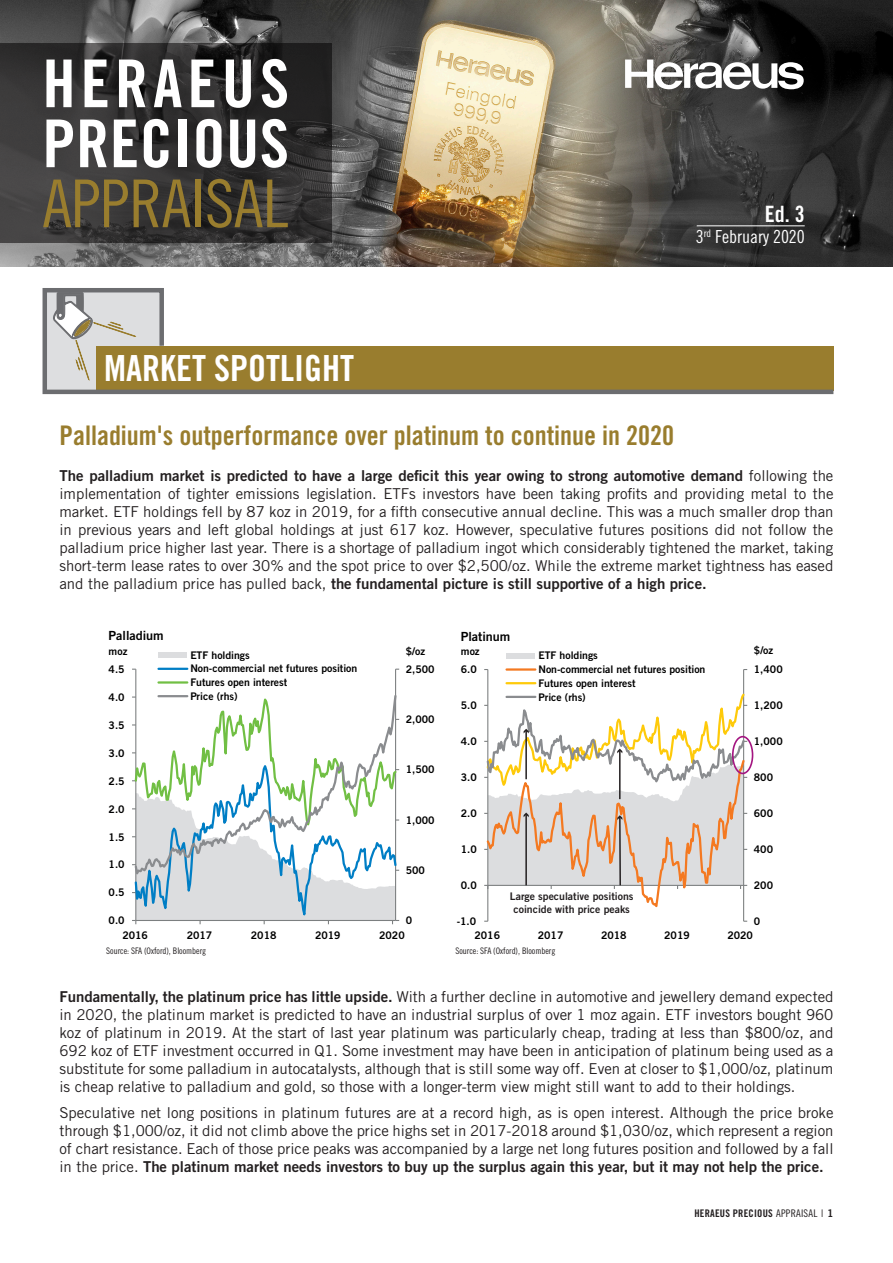
<style>
.page{position:relative;width:893px;height:1263px;background:#fff}
.page>*{position:absolute;margin:0;border:0;box-sizing:border-box;transform-origin:0 0}
.t1{font:66px "Trade Gothic LT Std Cn 18";letter-spacing:-.005em;color:#997d2e}
.t2{font:66px "Trade Gothic LT Std Bd Cn 20";letter-spacing:.01em;color:#fff}
.t3{font:66px "Trade Gothic LT Std Bd Cn 20";letter-spacing:.075em;color:#fff}
.Kapitel_groß{font:36px "Trade Gothic LT Std Bd Cn 20";color:#fff}
.Headline{font:27px "Trade Gothic LT Std Bd Cn 20";color:#997d2e}
.t4{font:22.5px "Trade Gothic LT Std Bd Cn 20";color:#fff}
.t5{font:18px "Trade Gothic LT Std Cn 18";color:#fff}
.Paragraph_Style_2{font:15px/18px "Trade Gothic LT Std";letter-spacing:-.005em;color:#231f20;text-align:justify}
.t6{font:12.6px "Trade Gothic LT Std Bd 2";color:#000001}
.t7{font:10.5px/13.8px "Trade Gothic LT Std Bd 2";letter-spacing:-.005em;color:#000001}
.t8{font:10.5px/12.6px "Trade Gothic LT Std Bd 2";color:#231f20;text-align:center}
.t9{font:10.5px "Trade Gothic LT Std Bd Cn 20";letter-spacing:.02em;color:#231f20}
.Copy{font:9px "Trade Gothic LT Std Cn 18";letter-spacing:-.005em;color:#231f20}
.s1{font-family:"Trade Gothic LT Std Bd 2"}
.s2{font-family:"Trade Gothic LT Std Cn 18"}
.s3{font-family:"Trade Gothic LT Std";font-weight:300}
</style>
<div class="page">
<img style="left:0;top:0;width:893px;height:267px">
<svg style="left:625px;top:60px;width:179px;height:29px"></svg>
<svg style="left:0;top:44px;width:332px;height:199px;background:#323131"></svg>
<svg style="left:42px;top:288px;width:792px;height:107px"></svg>
<svg style="left:53px;top:292px;width:83px;height:92px;background:#c4bead"></svg>
<hr style="left:697px;top:225px;width:108px;height:1px;background:#fff">
<hr style="left:395px;top:669px;width:1px;height:251px;background:#7c7f80">
<hr style="left:135px;top:669px;width:1px;height:251px;background:#7c7f80">
<svg style="left:132px;top:696px;width:267px;height:229px"></svg>
<svg style="left:133px;top:693px;width:265px;height:187px"></svg>
<div style="left:158px;top:652px;width:29px;height:6px;background:#dcdddf"></div>
<hr style="left:158px;top:668px;width:29px;height:2px;background:#007ec5">
<hr style="left:158px;top:681px;width:29px;height:3px;background:#71bf44">
<hr style="left:158px;top:695px;width:29px;height:2px;background:#8a8c8f">
<hr style="left:743px;top:669px;width:1px;height:252px;background:#7c7f80">
<hr style="left:487px;top:669px;width:1px;height:252px;background:#7c7f80">
<div style="left:507px;top:653px;width:28px;height:6px;background:#dcdddf"></div>
<hr style="left:507px;top:668px;width:28px;height:3px;background:#f47921">
<hr style="left:507px;top:682px;width:28px;height:2px;background:#feca0a">
<div style="left:732px;top:736px;width:21px;height:38px;border:2px solid #a41681;border-radius:50%"></div>
<svg style="left:484px;top:692px;width:263px;height:220px"></svg>
<p class="t3" style="left:43px;top:44px;width:248px">HERAEUS</p>
<p class="t2" style="left:43px;top:104px;width:248px">PRECIOUS</p>
<p class="t1" style="left:43px;top:164px;width:247px">APPRAISAL</p>
<p class="t4" style="left:765px;top:200px;width:41px">Ed. 3</p>
<p class="t5" style="left:696px;top:226px;width:111px">3<sup>rd</sup> February 2020</p>
<p class="Kapitel_groß" style="left:104px;top:346px;width:251px">MARKET SPOTLIGHT</p>
<p class="Headline" style="left:60px;top:419px;width:616px">Palladium's outperformance over platinum to continue in 2020</p>
<p class="Paragraph_Style_2" style="left:60px;top:466px;width:775px"><span class="s1">The palladium market is predicted to have a large deficit this year owing to strong automotive demand</span> following the implementation of tighter emissions legislation. ETFs investors have been taking profits and providing metal to the market. ETF holdings fell by 87 koz in 2019, for a fifth consecutive annual decline. This was a much smaller drop than in previous years and left global holdings at just 617 koz. However, speculative futures positions did not follow the palladium price higher last year. There is a shortage of palladium ingot which considerably tightened the market, taking short-term lease rates to over 30% and the spot price to over $2,500/oz. While the extreme market tightness has eased and the palladium price has pulled back, <span class="s1">the fundamental picture is still supportive of a high price.</span></p>
<p class="t6" style="left:109px;top:628px;width:57px">Palladium</p>
<p class="t7" style="left:109px;top:644px;width:20px">moz</p>
<p class="t7" style="left:190px;top:648px;width:168px">ETF holdings<br>Non-commercial net futures position<br>Futures open interest<br>Price (rhs)</p>
<p class="t7" style="left:109px;top:662px;width:18px">4.5</p>
<p class="t7" style="left:109px;top:690px;width:18px">4.0</p>
<p class="t7" style="left:109px;top:718px;width:18px">3.5</p>
<p class="t7" style="left:109px;top:746px;width:18px">3.0</p>
<p class="t7" style="left:109px;top:774px;width:18px">2.5</p>
<p class="t7" style="left:109px;top:802px;width:18px">2.0</p>
<p class="t7" style="left:109px;top:830px;width:18px">1.5</p>
<p class="t7" style="left:109px;top:858px;width:18px">1.0</p>
<p class="t7" style="left:109px;top:885px;width:18px">0.5</p>
<p class="t7" style="left:109px;top:913px;width:18px">0.0</p>
<p class="t7" style="left:406px;top:644px;width:21px">$/oz</p>
<p class="t7" style="left:406px;top:662px;width:30px">2,500</p>
<p class="t7" style="left:406px;top:712px;width:30px">2,000</p>
<p class="t7" style="left:406px;top:763px;width:30px">1,500</p>
<p class="t7" style="left:406px;top:813px;width:30px">1,000</p>
<p class="t7" style="left:406px;top:863px;width:21px">500</p>
<p class="t7" style="left:406px;top:913px;width:8px">0</p>
<p class="t7" style="left:122px;top:928px;width:27px">2016</p>
<p class="t7" style="left:187px;top:928px;width:27px">2017</p>
<p class="t7" style="left:251px;top:928px;width:27px">2018</p>
<p class="t7" style="left:315px;top:928px;width:27px">2019</p>
<p class="t7" style="left:379px;top:928px;width:27px">2020</p>
<p class="t6" style="left:461px;top:629px;width:51px">Platinum</p>
<p class="t7" style="left:461px;top:644px;width:20px">moz</p>
<p class="t7" style="left:538px;top:649px;width:168px">ETF holdings<br>Non-commercial net futures position<br>Futures open interest<br>Price (rhs)</p>
<p class="t7" style="left:461px;top:662px;width:18px">6.0</p>
<p class="t7" style="left:461px;top:698px;width:18px">5.0</p>
<p class="t7" style="left:754px;top:643px;width:21px">$/oz</p>
<p class="t7" style="left:754px;top:662px;width:30px">1,400</p>
<p class="t7" style="left:754px;top:698px;width:30px">1,200</p>
<p class="t7" style="left:461px;top:734px;width:18px">4.0</p>
<p class="t7" style="left:754px;top:734px;width:30px">1,000</p>
<p class="t7" style="left:461px;top:770px;width:18px">3.0</p>
<p class="t7" style="left:754px;top:770px;width:21px">800</p>
<p class="t7" style="left:461px;top:806px;width:18px">2.0</p>
<p class="t7" style="left:754px;top:806px;width:21px">600</p>
<p class="t7" style="left:461px;top:842px;width:18px">1.0</p>
<p class="t7" style="left:754px;top:842px;width:21px">400</p>
<p class="t7" style="left:461px;top:878px;width:18px">0.0</p>
<p class="t7" style="left:754px;top:878px;width:21px">200</p>
<p class="t8" style="left:510px;top:890px;width:125px">Large speculative positions coincide with price peaks</p>
<p class="t7" style="left:457px;top:914px;width:21px">-1.0</p>
<p class="t7" style="left:754px;top:914px;width:8px">0</p>
<p class="t7" style="left:474px;top:928px;width:27px">2016</p>
<p class="t7" style="left:538px;top:928px;width:27px">2017</p>
<p class="t7" style="left:601px;top:928px;width:27px">2018</p>
<p class="t7" style="left:664px;top:928px;width:27px">2019</p>
<p class="t7" style="left:727px;top:928px;width:27px">2020</p>
<p class="Copy" style="left:106px;top:946px;width:101px">Source: SFA (Oxford), Bloomberg</p>
<p class="Copy" style="left:455px;top:946px;width:101px">Source: SFA (Oxford), Bloomberg</p>
<p class="Paragraph_Style_2" style="left:60px;top:987px;width:775px"><span class="s1">Fundamentally, the platinum price has little upside.</span> With a further decline in automotive and jewellery demand expected in 2020, the platinum market is predicted to have an industrial surplus of over 1 moz again. ETF investors bought 960 koz of platinum in 2019. At the start of last year platinum was particularly cheap, trading at less than $800/oz, and 692 koz of ETF investment occurred in Q1. Some investment may have been in anticipation of platinum being used as a substitute for some palladium in autocatalysts, although that is still some way off. Even at closer to $1,000/oz, platinum is cheap relative to palladium and gold, so those with a longer-term view might still want to add to their holdings.</p>
<p class="Paragraph_Style_2" style="left:60px;top:1104px;width:775px">Speculative net long positions in platinum futures are at a record high, as is open interest. Although the price broke through $1,000/oz, it did not climb above the price highs set in 2017-2018 around $1,030/oz, which represent a region of chart resistance. Each of those price peaks was accompanied by a large net long futures position and followed by a fall in the price. <span class="s1">The platinum market needs investors to buy up the surplus again this year, but it may not help the price.</span></p>
<p class="t9" style="left:694px;top:1207px;width:141px">HERAEUS PRECIOUS <span class="s2">APPRAISAL</span> <span class="s3">I</span> <span class="s1">1</span></p>
</div>
